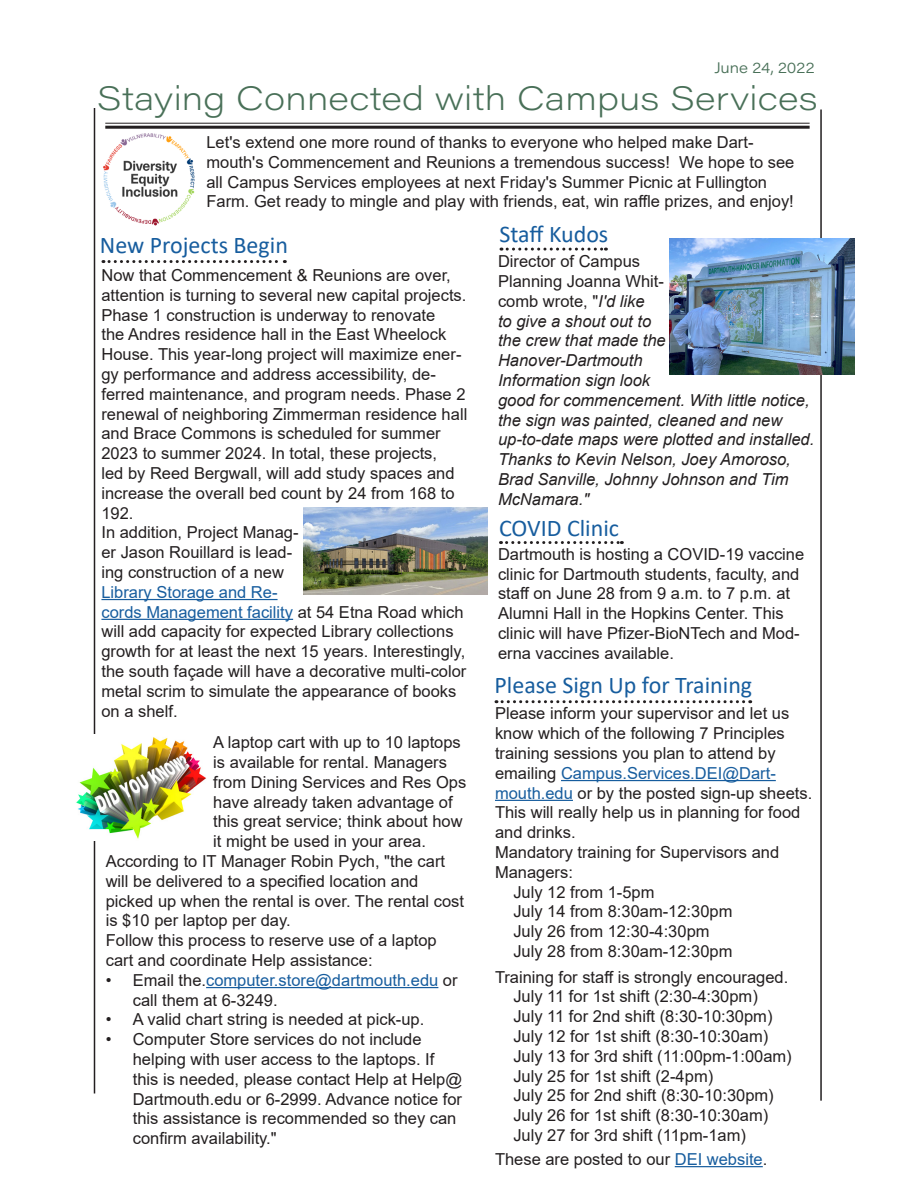
<style>
.page{position:relative;width:918px;height:1188px;background:#fff}
.page>*{position:absolute;margin:0;border:0;box-sizing:border-box;transform-origin:0 0}
.t1{font:33px "Acumin Variable Concept";letter-spacing:.005em;color:#497058;scale:1.06 1}
.t2{font:24px "Calibri";color:#175d9e}
.t3{font:16.5px/19.8px "Arial";color:#231f20}
.t4{font:italic 16.5px/19.8px "Arial";color:#231f20}
.t5{font:15px "Acumin Variable Concept";color:#497058}
.s1{color:#175d9e}
.s2{font-style:normal}
</style>
<div class="page">
<hr style="left:94px;top:108px;width:1px;height:986px;background:#231f20">
<hr style="left:105px;top:123px;width:705px;height:1px;background:#231f20">
<hr style="left:105px;top:126px;width:705px;height:3px;background:#231f20">
<hr style="left:820px;top:110px;width:2px;height:991px;background:#231f20">
<svg style="left:103px;top:260px;width:182px;height:3px"></svg>
<img style="left:103px;top:133px;width:92px;height:93px">
<svg style="left:501px;top:248px;width:105px;height:3px"></svg>
<svg style="left:496px;top:700px;width:255px;height:3px"></svg>
<hr style="left:561px;top:780px;width:215px;height:1px;background:#175d9e">
<hr style="left:495px;top:800px;width:78px;height:1px;background:#175d9e">
<hr style="left:675px;top:1166px;width:88px;height:1px;background:#175d9e">
<svg style="left:501px;top:541px;width:121px;height:3px"></svg>
<img style="left:670px;top:238px;width:184px;height:136px">
<img style="left:76px;top:734px;width:130px;height:106px">
<hr style="left:206px;top:987px;width:232px;height:1px;background:#175d9e">
<hr style="left:101px;top:599px;width:177px;height:1px;background:#175d9e">
<hr style="left:101px;top:619px;width:192px;height:1px;background:#175d9e">
<img style="left:303px;top:507px;width:185px;height:88px">
<p class="t5" style="left:714px;top:57px;width:102px">June 24, 2022</p>
<p class="t1" style="left:97px;top:76px;width:682px">Staying Connected with Campus Services</p>
<p class="t3" style="left:206px;top:132px;width:589px">Let's extend one more round of thanks to everyone who helped make Dart&shy;mouth's Commencement and Reunions a tremendous success! We hope to see all Campus Services employees at next Friday's Summer Picnic at Fullington Farm. Get ready to mingle and play with friends, eat, win raffle prizes, and enjoy!</p>
<p class="t2" style="left:100px;top:228px;width:190px">New Projects Begin</p>
<p class="t3" style="left:101px;top:265px;width:366px">Now that Commencement &amp; Reunions are over, attention is turning to several new capital projects.</p>
<p class="t3" style="left:101px;top:305px;width:367px">Phase 1 construction is underway to renovate<br>the Andres residence hall in the East Wheelock House. This year-long project will maximize ener&shy;gy performance and address accessibility, de&shy;ferred maintenance, and program needs. Phase 2 renewal of neighboring Zimmerman residence hall and Brace Commons is scheduled for summer 2023 to summer 2024. In total, these projects,<br>led by Reed Bergwall, will add study spaces and increase the overall bed count by 24 from 168 to 192.</p>
<p class="t3" style="left:101px;top:523px;width:366px">In addition, Project Manag-<br>er Jason Rouillard is lead-<br>ing construction of a new<br><span class="s1">Library Storage and Re-<br>cords Management facility</span> at 54 Etna Road which will add capacity for expected Library collections growth for at least the next 15 years. Interestingly, the south façade will have a decorative multi-color metal scrim to simulate the appearance of books on a shelf.</p>
<p class="t3" style="left:213px;top:732px;width:255px">A laptop cart with up to 10 laptops is available for rental. Managers from Dining Services and Res Ops have already taken advantage of this great service; think about how it might be used in your area.</p>
<p class="t3" style="left:106px;top:851px;width:360px">According to IT Manager Robin Pych, "the cart will be delivered to a specified location and picked up when the rental is over. The rental cost is $10 per laptop per day.</p>
<p class="t3" style="left:106px;top:930px;width:333px">Follow this process to reserve use of a laptop cart and coordinate Help assistance:</p>
<p class="t3" style="left:133px;top:970px;width:326px;text-indent:-27px">• Email the.<span class="s1">computer.store@dartmouth.edu</span> or call them at 6-3249.</p>
<p class="t3" style="left:106px;top:1010px;width:320px">• A valid chart string is needed at pick-up.</p>
<p class="t3" style="left:133px;top:1029px;width:331px;text-indent:-27px">• Computer Store services do not include helping with user access to the laptops. If this is needed, please contact Help at Help@ Dartmouth.edu or 6-2999. Advance notice for this assistance is recommended so they can confirm availability."</p>
<p class="t2" style="left:500px;top:218px;width:110px">Staff Kudos</p>
<p class="t4" style="left:498px;top:252px;width:318px"><span class="s2">Director of Campus<br>Planning Joanna Whit-<br>comb wrote, "</span>I'd like<br>to give a shout out to<br>the crew that made the<br>Hanover-Dartmouth<br>Information sign look<br>good for commencement. With little notice, the sign was painted, cleaned and new up-to-date maps were plotted and installed.<br>Thanks to Kevin Nelson, Joey Amoroso,<br>Brad Sanville, Johnny Johnson and Tim<br>McNamara."</p>
<p class="t2" style="left:499px;top:511px;width:122px">COVID Clinic</p>
<p class="t3" style="left:498px;top:544px;width:308px">Dartmouth is hosting a COVID-19 vaccine clinic for Dartmouth students, faculty, and staff on June 28 from 9 a.m. to 7 p.m. at Alumni Hall in the Hopkins Center. This clinic will have Pfizer-BioNTech and Mod&shy;erna vaccines available.</p>
<p class="t2" style="left:495px;top:669px;width:259px">Please Sign Up for Training</p>
<p class="t3" style="left:495px;top:704px;width:319px">Please inform your supervisor and let us know which of the following 7 Principles training sessions you plan to attend by emailing <span class="s1">Campus.Services.DEI@Dart&shy;mouth.edu</span> or by the posted sign-up sheets.<br>This will really help us in planning for food and drinks.</p>
<p class="t3" style="left:495px;top:842px;width:286px">Mandatory training for Supervisors and<br>Managers:</p>
<p class="t3" style="left:513px;top:882px;width:143px">July 12 from 1-5pm</p>
<p class="t3" style="left:513px;top:902px;width:221px">July 14 from 8:30am-12:30pm</p>
<p class="t3" style="left:513px;top:921px;width:198px">July 26 from 12:30-4:30pm</p>
<p class="t3" style="left:513px;top:941px;width:221px">July 28 from 8:30am-12:30pm</p>
<p class="t3" style="left:495px;top:967px;width:295px">Training for staff is strongly encouraged.</p>
<p class="t3" style="left:513px;top:987px;width:246px">July 11 for 1st shift (2:30-4:30pm)</p>
<p class="t3" style="left:513px;top:1006px;width:261px">July 11 for 2nd shift (8:30-10:30pm)</p>
<p class="t3" style="left:513px;top:1026px;width:256px">July 12 for 1st shift (8:30-10:30am)</p>
<p class="t3" style="left:513px;top:1046px;width:280px">July 13 for 3rd shift (11:00pm-1:00am)</p>
<p class="t3" style="left:513px;top:1066px;width:201px">July 25 for 1st shift (2-4pm)</p>
<p class="t3" style="left:513px;top:1086px;width:262px">July 25 for 2nd shift (8:30-10:30pm)</p>
<p class="t3" style="left:513px;top:1105px;width:256px">July 26 for 1st shift (8:30-10:30am)</p>
<p class="t3" style="left:513px;top:1125px;width:234px">July 27 for 3rd shift (11pm-1am)</p>
<p class="t3" style="left:495px;top:1149px;width:274px">These are posted to our <span class="s1">DEI website</span>.</p>
</div>
